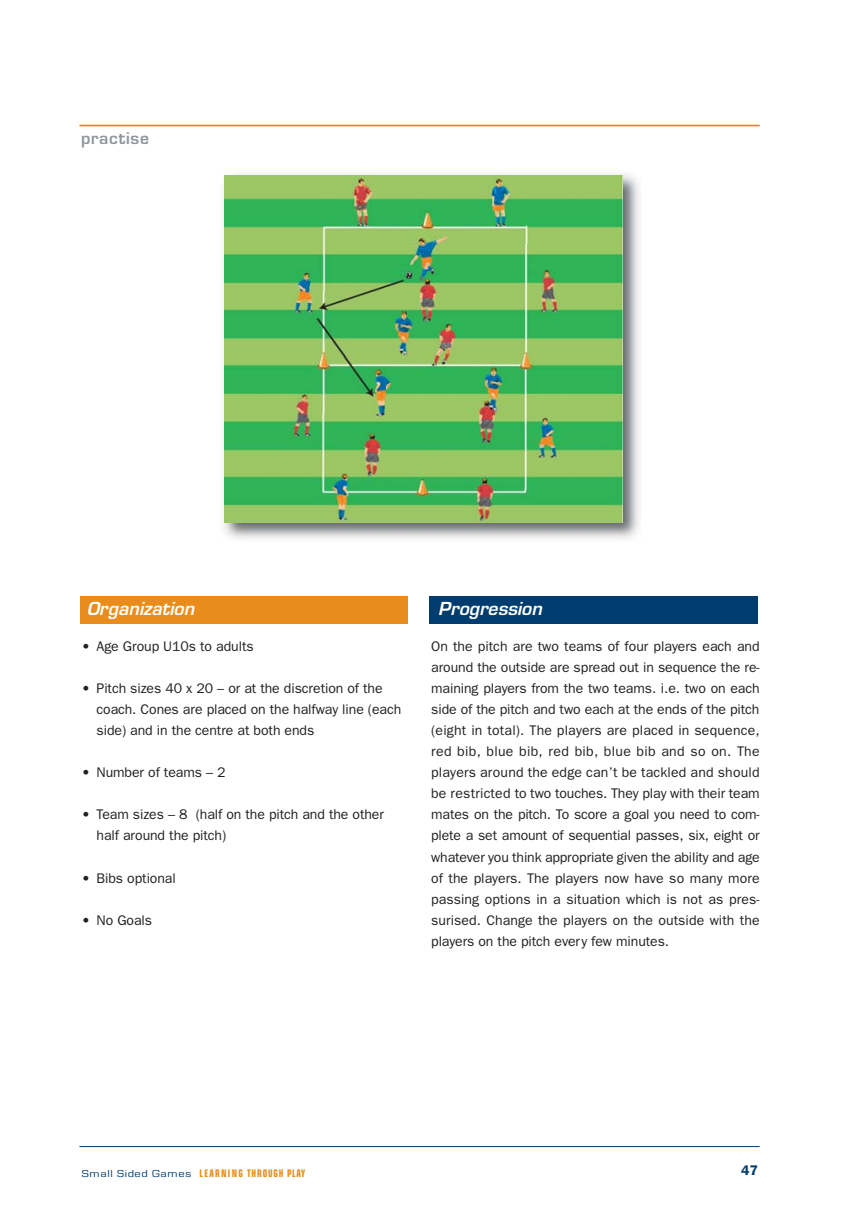
<style>
.page{position:relative;width:859px;height:1226px;background:#fff}
.page>*{position:absolute;margin:0;border:0;box-sizing:border-box;transform-origin:0 0}
.t1{font:italic 600 17.5px "Eurostile";color:#fff}
.t2{font:600 15.75px "Eurostile";letter-spacing:.05em;color:#8f949d}
.t3{font:14px/21px "Franklin Gothic";letter-spacing:-.005em;color:#231f20}
.t4{font:600 14px "Franklin Gothic";color:#003c6e}
.t5{font:700 condensed 10.5px "Eurostile";letter-spacing:.1em;color:#ea8c1c;scale:.83 1}
.s1{font-weight:400;font-stretch:normal;color:#003c6e}
</style>
<div class="page">
<hr style="left:79px;top:1146px;width:680px;height:1px;background:#003c6e">
<hr style="left:79px;top:125px;width:680px;height:1px;background:#ea8c1c">
<img style="left:223px;top:174px;width:417px;height:365px">
<img style="left:225px;top:175px;width:397px;height:347px">
<div style="left:80px;top:596px;width:328px;height:27px;background:#ea8c1c"></div>
<div style="left:429px;top:596px;width:328px;height:27px;background:#003c6e"></div>
<p class="t2" style="left:81px;top:132px;width:70px">practise</p>
<p class="t1" style="left:87px;top:601px;width:113px">Organization</p>
<p class="t1" style="left:438px;top:601px;width:109px">Progression</p>
<p class="t3" style="left:82px;top:637px;width:173px">• Age Group U10s to adults</p>
<p class="t3" style="left:96px;top:679px;width:306px;text-indent:-15px">• Pitch sizes 40 x 20 – or at the discretion of the coach. Cones are placed on the halfway line (each side) and in the centre at both ends</p>
<p class="t3" style="left:82px;top:763px;width:145px">• Number of teams – 2</p>
<p class="t3" style="left:96px;top:805px;width:289px;text-indent:-15px">• Team sizes – 8 (half on the pitch and the other half around the pitch)</p>
<p class="t3" style="left:82px;top:868px;width:96px">• Bibs optional</p>
<p class="t3" style="left:82px;top:910px;width:72px">• No Goals</p>
<p class="t3" style="left:431px;top:637px;width:330px;text-align:justify">On the pitch are two teams of four players each and around the outside are spread out in sequence the re&shy;maining players from the two teams. i.e. two on each side of the pitch and two each at the ends of the pitch (eight in total). The players are placed in sequence, red bib, blue bib, red bib, blue bib and so on. The players around the edge can’t be tackled and should be restricted to two touches. They play with their team mates on the pitch. To score a goal you need to com&shy;plete a set amount of sequential passes, six, eight or whatever you think appropriate given the ability and age of the players. The players now have so many more passing options in a situation which is not as pres&shy;surised. Change the players on the outside with the players on the pitch every few minutes.</p>
<p class="t5" style="left:82px;top:1168px;width:270px"><span class="s1">Small Sided Games</span> LEARNING THROUGH PLAY</p>
<p class="t4" style="left:740px;top:1165px;width:18px">47</p>
</div>
